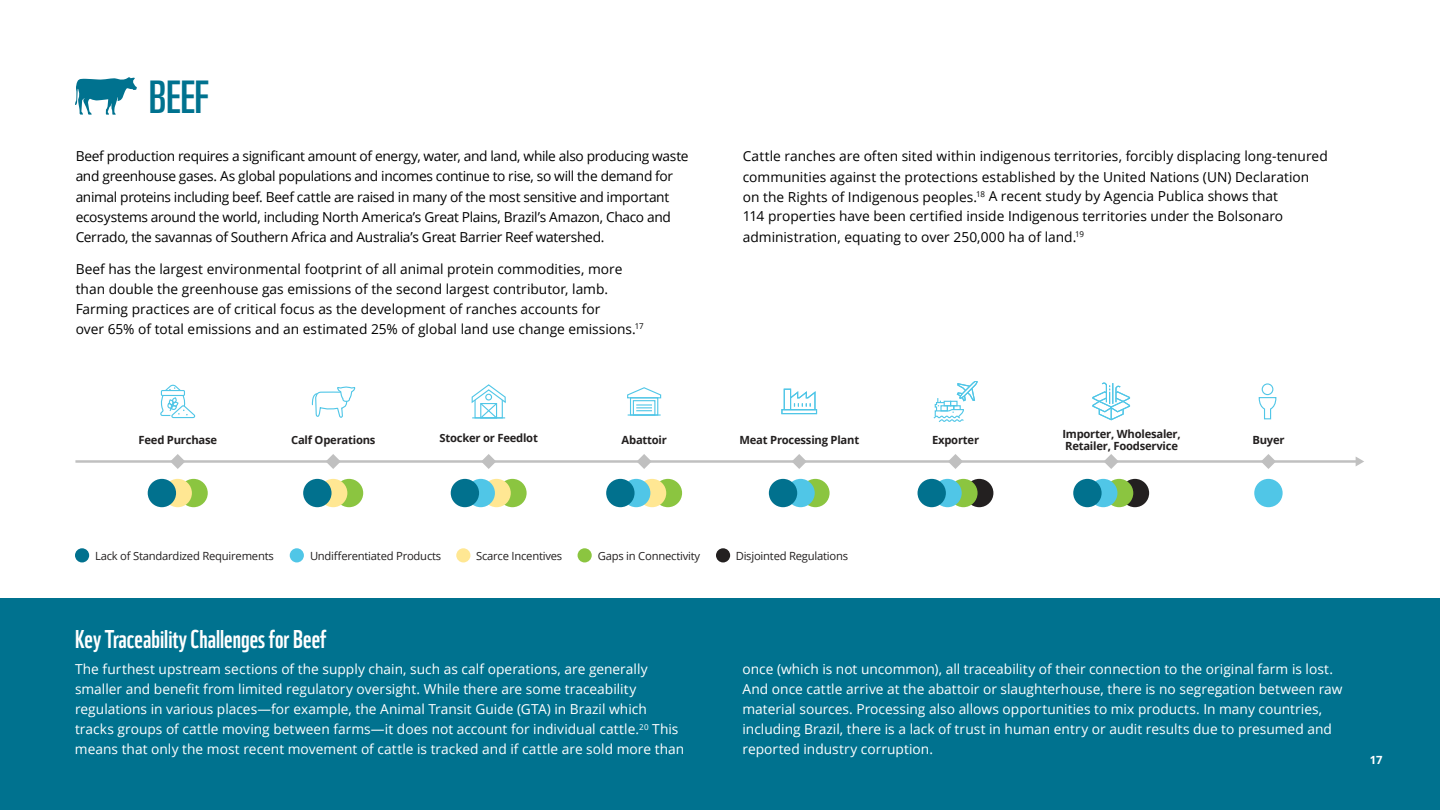
<style>
.page{position:relative;width:1440px;height:810px;background:#fff}
.page>*{position:absolute;margin:0;border:0;box-sizing:border-box;transform-origin:0 0}
.t1{font:ultra-condensed 45px "Univers LT Std";color:#00728f}
.t2{font:25px "WWF";color:#fff}
.t3{font:13.75px/20px "Open Sans";color:#fff}
.t4{font:13.75px/20px "Open Sans";letter-spacing:-.005em;color:#000}
.t5{font:13.75px/20px "Open Sans";letter-spacing:-.025em;color:#000}
.t6{font:700 11.25px/11.2px "Open Sans";letter-spacing:-.02em;color:#232020}
.t7{font:11.25px "Open Sans";letter-spacing:-.02em;color:#232020}
.t8{font:700 11.25px "Open Sans";color:#fff}
</style>
<div class="page">
<hr style="left:75px;top:460px;width:1282px;height:3px;background:#c0c0c0">
<svg style="left:1356px;top:457px;width:8px;height:9px"></svg>
<svg style="left:471px;top:384px;width:35px;height:35px"></svg>
<div style="left:485px;top:394px;width:7px;height:7px;border:1px solid #50c6e7;border-radius:50%"></div>
<hr style="left:628px;top:414px;width:33px;height:2px;background:#50c6e7">
<div style="left:630px;top:397px;width:28px;height:19px;border:1px solid #50c6e7"></div>
<div style="left:633px;top:400px;width:22px;height:16px;border:1px solid #50c6e7"></div>
<svg style="left:627px;top:387px;width:35px;height:24px"></svg>
<div style="left:781px;top:409px;width:36px;height:5px;border:1px solid #50c6e7"></div>
<svg style="left:783px;top:388px;width:33px;height:23px"></svg>
<svg style="left:1092px;top:382px;width:39px;height:39px"></svg>
<div style="left:1262px;top:383px;width:11px;height:12px;border:1px solid #50c6e7;border-radius:50%"></div>
<svg style="left:1258px;top:397px;width:19px;height:23px"></svg>
<svg style="left:933px;top:381px;width:45px;height:41px"></svg>
<div style="left:335px;top:479px;width:28px;height:28px;background:#8bc540;border-radius:50%"></div>
<div style="left:319px;top:479px;width:28px;height:28px;background:#ffe793;border-radius:50%"></div>
<div style="left:303px;top:479px;width:29px;height:28px;background:#01718e;border-radius:50%"></div>
<div style="left:498px;top:479px;width:29px;height:28px;background:#8bc540;border-radius:50%"></div>
<div style="left:482px;top:479px;width:29px;height:28px;background:#ffe793;border-radius:50%"></div>
<div style="left:467px;top:479px;width:28px;height:28px;background:#50c6e7;border-radius:50%"></div>
<div style="left:451px;top:479px;width:28px;height:28px;background:#01718e;border-radius:50%"></div>
<div style="left:654px;top:479px;width:28px;height:28px;background:#8bc540;border-radius:50%"></div>
<div style="left:638px;top:479px;width:28px;height:28px;background:#ffe793;border-radius:50%"></div>
<div style="left:622px;top:479px;width:28px;height:28px;background:#50c6e7;border-radius:50%"></div>
<div style="left:606px;top:479px;width:29px;height:28px;background:#01718e;border-radius:50%"></div>
<div style="left:801px;top:479px;width:29px;height:28px;background:#8bc540;border-radius:50%"></div>
<div style="left:786px;top:479px;width:29px;height:28px;background:#50c6e7;border-radius:50%"></div>
<div style="left:769px;top:479px;width:28px;height:28px;background:#01718e;border-radius:50%"></div>
<div style="left:965px;top:479px;width:28px;height:28px;background:#232020;border-radius:50%"></div>
<div style="left:949px;top:479px;width:29px;height:28px;background:#8bc540;border-radius:50%"></div>
<div style="left:933px;top:479px;width:29px;height:28px;background:#50c6e7;border-radius:50%"></div>
<div style="left:918px;top:479px;width:28px;height:28px;background:#01718e;border-radius:50%"></div>
<div style="left:1254px;top:479px;width:29px;height:28px;background:#50c6e7;border-radius:50%"></div>
<div style="left:1121px;top:479px;width:28px;height:28px;background:#232020;border-radius:50%"></div>
<div style="left:1105px;top:479px;width:28px;height:28px;background:#8bc540;border-radius:50%"></div>
<div style="left:1089px;top:479px;width:28px;height:28px;background:#50c6e7;border-radius:50%"></div>
<div style="left:1073px;top:479px;width:29px;height:28px;background:#01718e;border-radius:50%"></div>
<svg style="left:170px;top:454px;width:15px;height:15px"></svg>
<svg style="left:327px;top:454px;width:14px;height:15px"></svg>
<svg style="left:481px;top:454px;width:15px;height:15px"></svg>
<svg style="left:638px;top:454px;width:14px;height:15px"></svg>
<svg style="left:793px;top:454px;width:14px;height:15px"></svg>
<svg style="left:948px;top:454px;width:15px;height:15px"></svg>
<svg style="left:1105px;top:454px;width:14px;height:15px"></svg>
<svg style="left:1261px;top:454px;width:15px;height:15px"></svg>
<div style="left:179px;top:479px;width:29px;height:28px;background:#8bc540;border-radius:50%"></div>
<div style="left:164px;top:479px;width:28px;height:28px;background:#ffe793;border-radius:50%"></div>
<div style="left:148px;top:479px;width:28px;height:28px;background:#01718e;border-radius:50%"></div>
<div style="left:75px;top:548px;width:14px;height:14px;background:#01718e;border-radius:50%"></div>
<div style="left:290px;top:548px;width:14px;height:14px;background:#50c6e7;border-radius:50%"></div>
<div style="left:456px;top:548px;width:14px;height:14px;background:#ffe793;border-radius:50%"></div>
<div style="left:578px;top:548px;width:14px;height:14px;background:#8bc540;border-radius:50%"></div>
<div style="left:716px;top:548px;width:14px;height:14px;background:#232020;border-radius:50%"></div>
<svg style="left:160px;top:384px;width:36px;height:35px"></svg>
<svg style="left:311px;top:386px;width:45px;height:32px"></svg>
<svg style="left:75px;top:77px;width:62px;height:38px"></svg>
<div style="left:0;top:599px;width:1440px;height:211px;background:#00728f"></div>
<h1 class="t1" style="left:149px;top:72px;width:62px">BEEF</h1>
<p class="t5" style="left:76px;top:146px;width:614px">Beef production requires a significant amount of energy, water, and land, while also producing waste and greenhouse gases. As global populations and incomes continue to rise, so will the demand for animal proteins including beef. Beef cattle are raised in many of the most sensitive and important ecosystems around the world, including North America’s Great Plains, Brazil’s Amazon, Chaco and Cerrado, the savannas of Southern Africa and Australia’s Great Barrier Reef watershed.</p>
<p class="t4" style="left:76px;top:259px;width:570px">Beef has the largest environmental footprint of all animal protein commodities, more than double the greenhouse gas emissions of the second largest contributor, lamb.<br>Farming practices are of critical focus as the development of ranches accounts for<br>over 65% of total emissions and an estimated 25% of global land use change emissions.<sup>17</sup></p>
<p class="t4" style="left:743px;top:146px;width:587px">Cattle ranches are often sited within indigenous territories, forcibly displacing long-tenured communities against the protections established by the United Nations (UN) Declaration on the Rights of Indigenous peoples.<sup>18</sup> A recent study by Agencia Publica shows that<br>114 properties have been certified inside Indigenous territories under the Bolsonaro administration, equating to over 250,000 ha of land.<sup>19</sup></p>
<p class="t6" style="left:139px;top:434px;width:80px">Feed Purchase</p>
<p class="t6" style="left:291px;top:434px;width:86px">Calf Operations</p>
<p class="t6" style="left:739px;top:434px;width:121px">Meat Processing Plant</p>
<p class="t6" style="left:1062px;top:428px;width:120px">Importer, Wholesaler,<br>Retailer, Foodservice</p>
<p class="t6" style="left:439px;top:433px;width:100px">Stocker or Feedlot</p>
<p class="t6" style="left:622px;top:434px;width:47px">Abattoir</p>
<p class="t6" style="left:932px;top:434px;width:49px">Exporter</p>
<p class="t6" style="left:1252px;top:434px;width:34px">Buyer</p>
<p class="t7" style="left:95px;top:548px;width:180px">Lack of Standardized Requirements</p>
<p class="t7" style="left:310px;top:548px;width:133px">Undifferentiated Products</p>
<p class="t7" style="left:476px;top:548px;width:88px">Scarce Incentives</p>
<p class="t7" style="left:598px;top:548px;width:104px">Gaps in Connectivity</p>
<p class="t7" style="left:736px;top:548px;width:114px">Disjointed Regulations</p>
<h2 class="t2" style="left:75px;top:619px;width:253px">Key Traceability Challenges for Beef</h2>
<p class="t3" style="left:75px;top:659px;width:611px">The furthest upstream sections of the supply chain, such as calf operations, are generally smaller and benefit from limited regulatory oversight. While there are some traceability regulations in various places—for example, the Animal Transit Guide (GTA) in Brazil which tracks groups of cattle moving between farms—it does not account for individual cattle.<sup>20</sup> This means that only the most recent movement of cattle is tracked and if cattle are sold more than</p>
<p class="t3" style="left:742px;top:659px;width:602px">once (which is not uncommon), all traceability of their connection to the original farm is lost.<br>And once cattle arrive at the abattoir or slaughterhouse, there is no segregation between raw material sources. Processing also allows opportunities to mix products. In many countries, including Brazil, there is a lack of trust in human entry or audit results due to presumed and reported industry corruption.</p>
<p class="t8" style="left:1370px;top:752px;width:14px">17</p>
</div>
